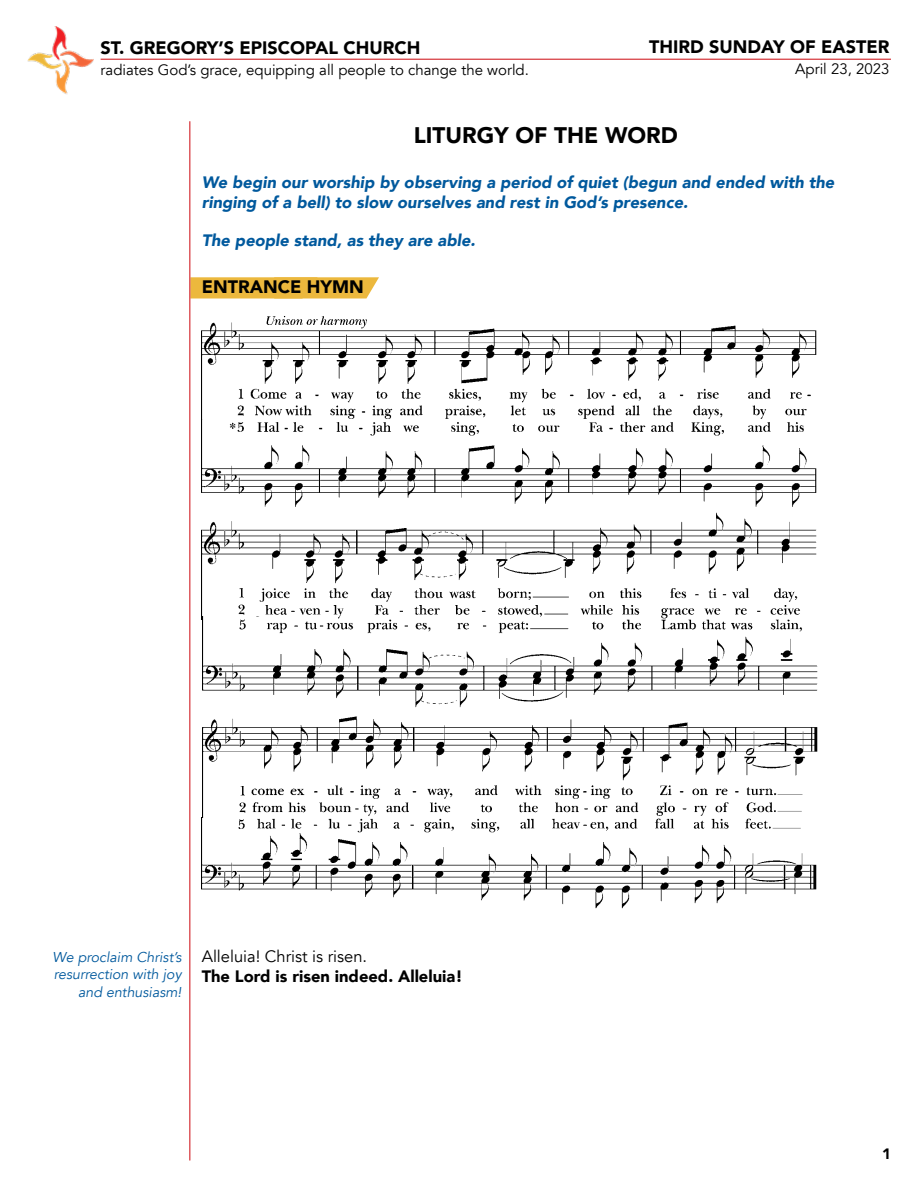
<style>
.page{position:relative;width:918px;height:1188px;background:#fff}
.page>*{position:absolute;margin:0;border:0;box-sizing:border-box;transform-origin:0 0}
.t1{font:900 22.5px "Avenir";color:#000}
.t2{font:900 18px "Avenir";color:#000}
.t3{font:italic 900 16.5px/19.8px "Avenir";color:#00599d}
.t4{font:900 16.5px "Avenir";color:#000}
.t5{font:16.5px "Avenir";color:#000}
.t6{font:15px "Avenir";color:#000}
.t7{font:900 15px "Avenir";color:#000}
.t8{font:italic 14.25px/17.1px "Avenir";color:#00599d;text-align:right}
</style>
<div class="page">
<img style="left:202px;top:620px;width:615px;height:288px">
<hr style="left:101px;top:59px;width:790px;height:1px;background:#d2232a">
<img style="left:27px;top:27px;width:89px;height:68px">
<svg style="left:190px;top:277px;width:189px;height:21px;background:#ecba45"></svg>
<hr style="left:189px;top:121px;width:1px;height:1040px;background:#d2232a">
<img style="left:202px;top:316px;width:614px;height:304px">
<p class="t2" style="left:101px;top:33px;width:321px">ST. GREGORY’S EPISCOPAL CHURCH</p>
<p class="t6" style="left:101px;top:61px;width:430px">radiates God’s grace, equipping all people to change the world.</p>
<p class="t2" style="left:649px;top:31px;width:242px">THIRD SUNDAY OF EASTER</p>
<p class="t6" style="left:795px;top:60px;width:96px">April 23, 2023</p>
<h1 class="t1" style="left:414px;top:116px;width:266px">LITURGY OF THE WORD</h1>
<p class="t3" style="left:202px;top:173px;width:634px">We begin our worship by observing a period of quiet (begun and ended with the ringing of a bell) to slow ourselves and rest in God’s presence.</p>
<p class="t3" style="left:202px;top:230px;width:275px">The people stand, as they are able.</p>
<p class="t2" style="left:202px;top:271px;width:163px">ENTRANCE HYMN</p>
<p class="t8" style="left:53px;top:949px;width:131px">We proclaim Christ’s resurrection with joy and enthusiasm!</p>
<p class="t5" style="left:202px;top:947px;width:167px">Alleluia! Christ is risen.</p>
<p class="t4" style="left:202px;top:962px;width:262px">The Lord is risen indeed. Alleluia!</p>
<p class="t7" style="left:882px;top:1141px;width:10px">1</p>
</div>
